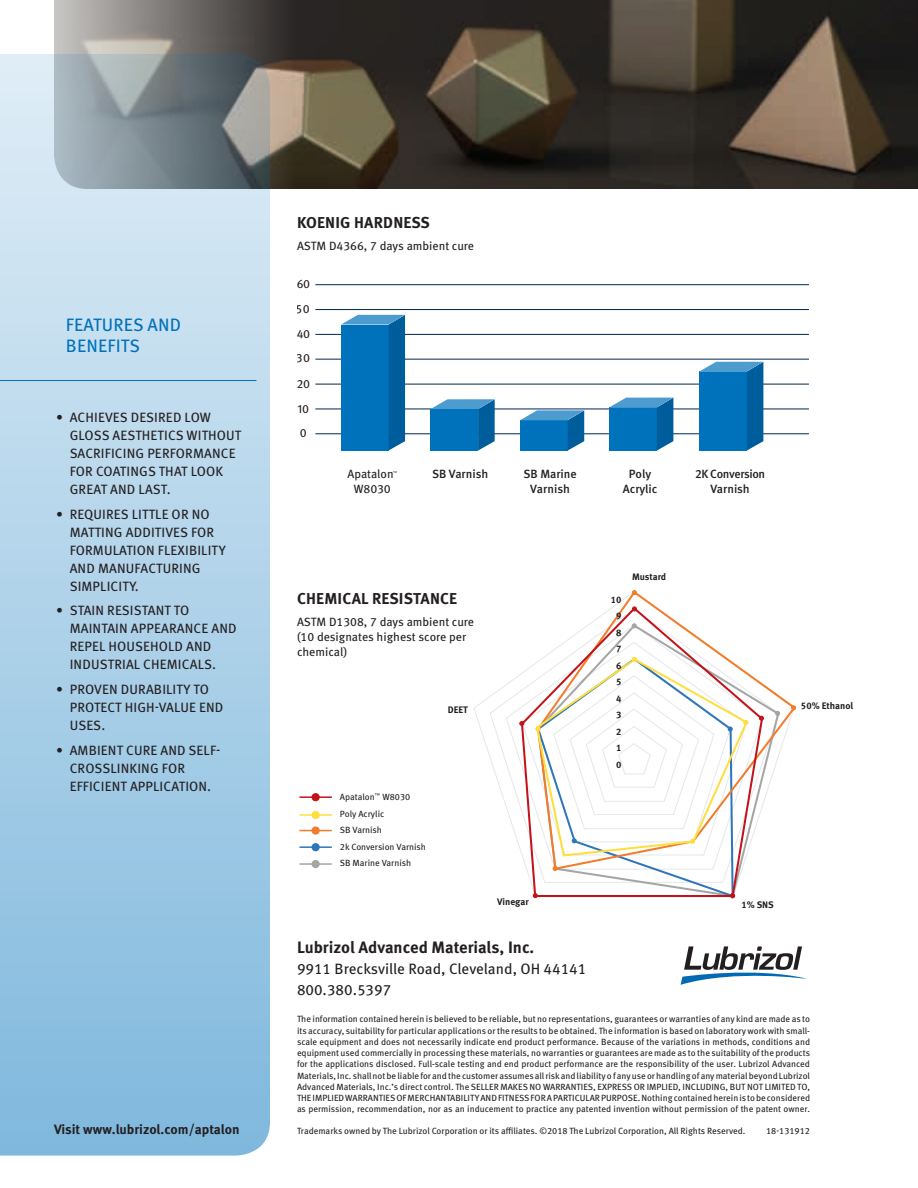
<style>
.page{position:relative;width:918px;height:1188px;background:#fff}
.page>*{position:absolute;margin:0;border:0;box-sizing:border-box;transform-origin:0 0}
.Heads{font:18px/21.6px "Meta OT";letter-spacing:.01em;color:#0072bc}
.t1{font:700 16.5px "Meta OT";letter-spacing:-.005em;color:#231f20}
.t2{font:700 15.75px "Meta OT";letter-spacing:.01em;color:#231f20}
.t3{font:15px "Meta OT";color:#231f20}
.t4{font:13.5px/18px "Meta OT";letter-spacing:.01em;color:#231f20}
.t5{font:700 13.5px "Meta OT";color:#231f20}
.Meta_Book_9pt{font:12px/25px "Meta OT";color:#231f20}
.t6{font:500 12px/14.4px "Meta OT";letter-spacing:-.01em;color:#231f20;text-align:center}
.t7{font:500 12px/14.4px "Meta OT";letter-spacing:-.035em;color:#231f20;text-align:center}
.Chart_Copy{font:700 9.45px "Meta OT";color:#231f20}
.Mice_Copy{font:9px/11.2px "Meta OT";color:#231f20;text-align:justify}
.Chart_Copy-2{font:9px "Meta OT";color:#231f20}
.t8{font:4.05px "Meta OT";color:#231f20}
</style>
<div class="page">
<img style="left:54px;top:0;width:864px;height:189px">
<svg style="left:0;top:54px;width:270px;height:1102px;background:#a7c9df"></svg>
<hr style="left:0;top:380px;width:256px;height:1px;background:#0072bc">
<svg style="left:681px;top:946px;width:126px;height:39px"></svg>
<hr style="left:315px;top:433px;width:494px;height:1px;background:#002853">
<hr style="left:315px;top:409px;width:494px;height:1px;background:#002853">
<hr style="left:315px;top:384px;width:494px;height:1px;background:#002853">
<hr style="left:315px;top:359px;width:494px;height:1px;background:#002853">
<hr style="left:315px;top:334px;width:494px;height:1px;background:#002853">
<hr style="left:315px;top:309px;width:494px;height:1px;background:#002853">
<hr style="left:315px;top:284px;width:494px;height:1px;background:#002853">
<svg style="left:341px;top:315px;width:64px;height:135px;background:#0972b6"></svg>
<svg style="left:431px;top:399px;width:64px;height:51px;background:#197bbb"></svg>
<svg style="left:520px;top:410px;width:64px;height:40px;background:#1f7fbe"></svg>
<svg style="left:609px;top:398px;width:64px;height:52px;background:#1679bb"></svg>
<svg style="left:699px;top:362px;width:64px;height:88px;background:#0d74b8"></svg>
<svg style="left:474px;top:675px;width:45px;height:171px"></svg>
<hr style="left:299px;top:796px;width:33px;height:2px;background:#c4121a">
<hr style="left:299px;top:830px;width:33px;height:1px;background:#f47b2a">
<hr style="left:299px;top:814px;width:33px;height:2px;background:#ffde3d">
<hr style="left:299px;top:846px;width:33px;height:2px;background:#2e76bc">
<hr style="left:299px;top:863px;width:33px;height:2px;background:#a4a5a5">
<div style="left:312px;top:793px;width:8px;height:8px;background:#c4121a;border-radius:50%"></div>
<div style="left:312px;top:826px;width:8px;height:9px;background:#f47b2a;border-radius:50%"></div>
<div style="left:312px;top:811px;width:8px;height:8px;background:#ffde3d;border-radius:50%"></div>
<div style="left:312px;top:843px;width:8px;height:8px;background:#2e76bc;border-radius:50%"></div>
<div style="left:312px;top:860px;width:8px;height:8px;background:#a4a5a5;border-radius:50%"></div>
<svg style="left:614px;top:590px;width:183px;height:211px"></svg>
<svg style="left:519px;top:606px;width:245px;height:292px"></svg>
<svg style="left:553px;top:866px;width:5px;height:5px"></svg>
<svg style="left:534px;top:657px;width:215px;height:201px"></svg>
<p class="Heads" style="left:66px;top:314px;width:117px">FEATURES AND<br>BENEFITS</p>
<p class="t4" style="left:70px;top:408px;width:173px;text-indent:-14px">• ACHIEVES DESIRED LOW<br>GLOSS AESTHETICS WITHOUT<br>SACRIFICING PERFORMANCE<br>FOR COATINGS THAT LOOK<br>GREAT AND LAST.</p>
<p class="t4" style="left:70px;top:505px;width:157px;text-indent:-14px">• REQUIRES LITTLE OR NO<br>MATTING ADDITIVES FOR<br>FORMULATION FLEXIBILITY<br>AND MANUFACTURING<br>SIMPLICITY.</p>
<p class="t4" style="left:70px;top:602px;width:168px;text-indent:-14px">• STAIN RESISTANT TO<br>MAINTAIN APPEARANCE AND<br>REPEL HOUSEHOLD AND<br>INDUSTRIAL CHEMICALS.</p>
<p class="t4" style="left:70px;top:681px;width:155px;text-indent:-14px">• PROVEN DURABILITY TO<br>PROTECT HIGH-VALUE END<br>USES.</p>
<p class="t4" style="left:70px;top:741px;width:152px;text-indent:-14px">• AMBIENT CURE AND SELF-<br>CROSSLINKING FOR<br>EFFICIENT APPLICATION.</p>
<p class="t5" style="left:54px;top:1121px;width:187px">Visit www.lubrizol.com/aptalon</p>
<p class="t2" style="left:297px;top:212px;width:134px">KOENIG HARDNESS</p>
<p class="Meta_Book_9pt" style="left:297px;top:233px;width:179px">ASTM D4366, 7 days ambient cure</p>
<h3 class="Meta_Book_9pt" style="left:296px;top:271px;width:15px;text-align:justify">60<br>50<br>40<br>30<br>20<br>10<br>0</h3>
<h3 class="Meta_Book_9pt" style="left:347px;top:462px;width:48px">Apatalon</h3>
<p class="t8" style="left:393px;top:470px;width:5px">™</p>
<h3 class="Meta_Book_9pt" style="left:354px;top:476px;width:39px">W8030</h3>
<h3 class="t6" style="left:432px;top:467px;width:58px">SB Varnish</h3>
<h3 class="t6" style="left:523px;top:467px;width:55px">SB Marine<br>Varnish</h3>
<h3 class="t6" style="left:623px;top:467px;width:36px">Poly<br>Acrylic</h3>
<h3 class="t7" style="left:695px;top:467px;width:72px">2K Conversion<br>Varnish</h3>
<p class="t2" style="left:297px;top:589px;width:162px">CHEMICAL RESISTANCE</p>
<p class="Meta_Book_9pt" style="left:297px;top:614px;width:179px;line-height:15px">ASTM D1308, 7 days ambient cure (10 designates highest score per chemical)</p>
<p class="Chart_Copy" style="left:448px;top:704px;width:22px">DEET</p>
<p class="Chart_Copy-2" style="left:340px;top:792px;width:72px">Apatalon<sup>™</sup> W8030</p>
<p class="Chart_Copy-2" style="left:340px;top:808px;width:46px">Poly Acrylic</p>
<p class="Chart_Copy-2" style="left:340px;top:825px;width:44px">SB Varnish</p>
<p class="Chart_Copy-2" style="left:340px;top:841px;width:88px">2k Conversion Varnish</p>
<p class="Chart_Copy-2" style="left:340px;top:858px;width:73px">SB Marine Varnish</p>
<p class="Chart_Copy" style="left:497px;top:896px;width:33px">Vinegar</p>
<p class="t1" style="left:297px;top:937px;width:239px">Lubrizol Advanced Materials, Inc.</p>
<p class="t3" style="left:297px;top:960px;width:291px">9911 Brecksville Road, Cleveland, OH 44141</p>
<p class="t3" style="left:297px;top:981px;width:96px">800.380.5397</p>
<p class="Chart_Copy" style="left:611px;top:594px;width:12px">10</p>
<p class="Chart_Copy" style="left:616px;top:610px;width:7px">9</p>
<p class="Chart_Copy" style="left:616px;top:627px;width:7px">8</p>
<p class="Chart_Copy" style="left:616px;top:643px;width:7px">7</p>
<p class="Chart_Copy" style="left:616px;top:660px;width:7px">6</p>
<p class="Chart_Copy" style="left:616px;top:676px;width:7px">5</p>
<p class="Chart_Copy" style="left:616px;top:693px;width:7px">4</p>
<p class="Chart_Copy" style="left:616px;top:709px;width:7px">3</p>
<p class="Chart_Copy" style="left:616px;top:726px;width:7px">2</p>
<p class="Chart_Copy" style="left:616px;top:742px;width:7px">1</p>
<p class="Chart_Copy" style="left:616px;top:758px;width:7px">0</p>
<p class="Chart_Copy" style="left:632px;top:571px;width:36px">Mustard</p>
<p class="Chart_Copy" style="left:801px;top:700px;width:54px">50% Ethanol</p>
<p class="Chart_Copy" style="left:741px;top:898px;width:34px">1% SNS</p>
<p class="Mice_Copy" style="left:297px;top:1014px;width:515px">The information contained herein is believed to be reliable, but no representations, guarantees or warranties of any kind are made as to its accuracy, suitability for particular applications or the results to be obtained. The information is based on laboratory work with small&shy;scale equipment and does not necessarily indicate end product performance. Because of the variations in methods, conditions and equipment used commercially in processing these materials, no warranties or guarantees are made as to the suitability of the products for the applications disclosed. Full-scale testing and end product performance are the responsibility of the user. Lubrizol Advanced Materials, Inc. shall not be liable for and the customer assumes all risk and liability o f any use or handling of any material beyond Lubrizol Advanced Materials, Inc.’s direct control. The SELLER MAKES NO WARRANTIES, EXPRESS OR IMPLIED, INCLUDING, BUT NOT LIMITED TO, THE IMPLIED WARRANTIES OF MERCHANTABILITY AND FITNESS FOR A PARTICULAR PURPOSE. Nothing contained herein is to be considered as permission, recommendation, nor as an inducement to practice any patented invention without permission of the patent owner.</p>
<p class="Mice_Copy" style="left:297px;top:1125px;width:450px">Trademarks owned by The Lubrizol Corporation or its affiliates. ©2018 The Lubrizol Corporation, All Rights Reserved.</p>
<p class="Mice_Copy" style="left:766px;top:1125px;width:45px">18-131912</p>
</div>
